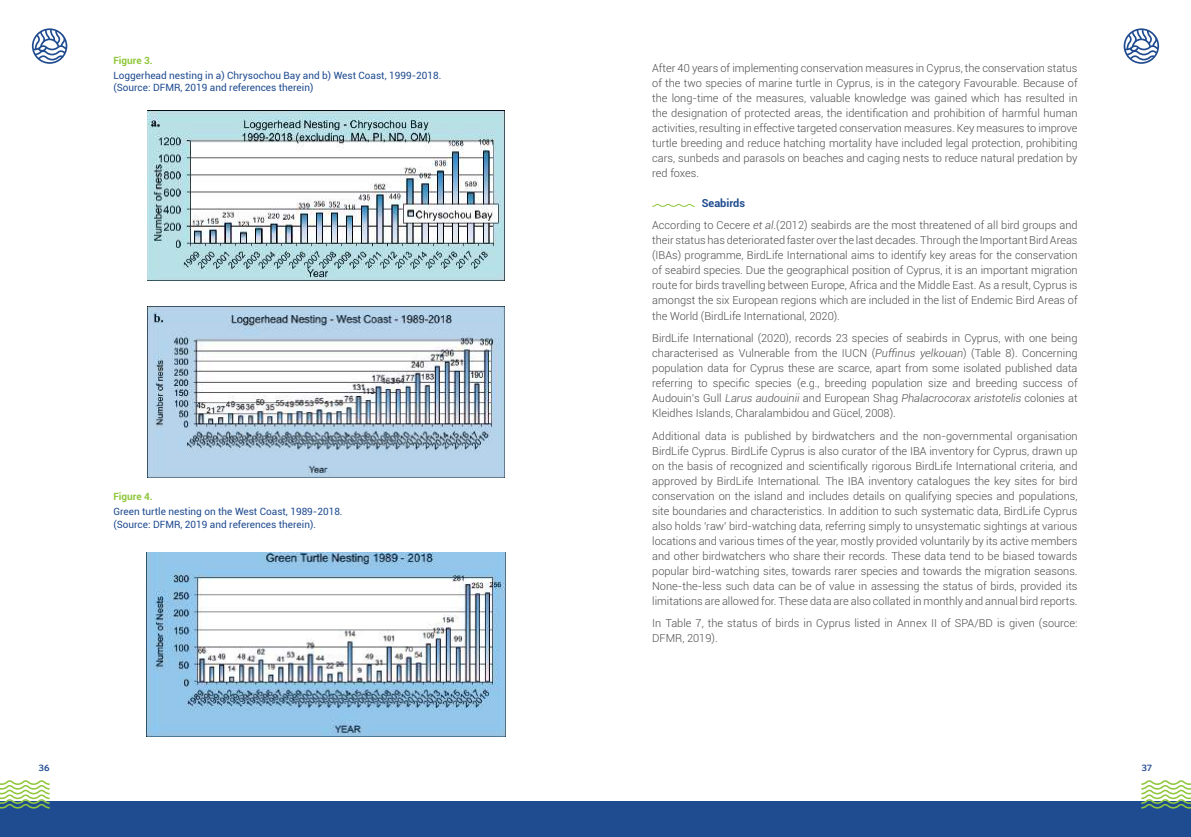
<style>
.page{position:relative;width:1191px;height:837px;background:#fff}
.page>*{position:absolute;margin:0;border:0;box-sizing:border-box;transform-origin:0 0}
.t1{font:300 11px/15px "Roboto";color:#4e4b4c;text-align:justify}
.t2{font:10px/12px "Roboto";color:#1f4c90}
.t3{font:700 10px "Roboto";color:#90c73d}
.t4{font:700 9px "Ko Ho";color:#1f4c90}
.s1{font-weight:700;color:#1f4c90}
.s2{font-style:italic}
</style>
<div class="page">
<div style="left:0;top:801px;width:1191px;height:35px;background:#1f4c90"></div>
<svg style="left:1141px;top:780px;width:50px;height:28px"></svg>
<svg style="left:0;top:780px;width:50px;height:28px"></svg>
<svg style="left:32px;top:28px;width:35px;height:36px"></svg>
<svg style="left:1123px;top:28px;width:36px;height:36px"></svg>
<img style="left:147px;top:110px;width:358px;height:171px">
<img style="left:148px;top:306px;width:356px;height:171px">
<img style="left:147px;top:552px;width:358px;height:184px">
<svg style="left:652px;top:204px;width:42px;height:3px"></svg>
<p class="t3" style="left:113px;top:54px;width:41px">Figure 3.</p>
<p class="t2" style="left:113px;top:69px;width:329px">Loggerhead nesting in a) Chrysochou Bay and b) West Coast, 1999-2018. (Source: DFMR, 2019 and references therein)</p>
<p class="t3" style="left:113px;top:489px;width:41px">Figure 4.</p>
<p class="t2" style="left:113px;top:504px;width:231px;line-height:13px">Green turtle nesting on the West Coast, 1989-2018. (Source: DFMR, 2019 and references therein).</p>
<p class="t1" style="left:652px;top:60px;width:427px">After 40 years of implementing conservation measures in Cyprus, the conservation status of the two species of marine turtle in Cyprus, is in the category Favourable. Because of the long-time of the measures, valuable knowledge was gained which has resulted in the designation of protected areas, the identification and prohibition of harmful human activities, resulting in effective targeted conservation measures. Key measures to improve turtle breeding and reduce hatching mortality have included legal protection, prohibiting cars, sunbeds and parasols on beaches and caging nests to reduce natural predation by red foxes.</p>
<p class="t1" style="left:652px;top:191px;width:427px;line-height:22.5px;text-indent:50px"><span class="s1">Seabirds<br></span>According to Cecere <span class="s2">et al.</span>(2012) seabirds are the most threatened of all bird groups and</p>
<p class="t1" style="left:652px;top:232px;width:427px">their status has deteriorated faster over the last decades. Through the Important Bird Areas (IBAs) programme, BirdLife International aims to identify key areas for the conservation of seabird species. Due the geographical position of Cyprus, it is an important migration route for birds travelling between Europe, Africa and the Middle East. As a result, Cyprus is amongst the six European regions which are included in the list of Endemic Bird Areas of the World (BirdLife International, 2020).</p>
<p class="t1" style="left:652px;top:330px;width:427px">BirdLife International (2020), records 23 species of seabirds in Cyprus, with one being characterised as Vulnerable from the IUCN (<span class="s2">Puffinus yelkouan</span>) (Table 8). Concerning population data for Cyprus these are scarce, apart from some isolated published data referring to specific species (e.g., breeding population size and breeding success of Audouin’s Gull <span class="s2">Larus audouinii</span> and European Shag <span class="s2">Phalacrocorax aristotelis</span> colonies at Kleidhes Islands, Charalambidou and Gücel, 2008).</p>
<p class="t1" style="left:652px;top:427px;width:427px">Additional data is published by birdwatchers and the non-governmental organisation BirdLife Cyprus. BirdLife Cyprus is also curator of the IBA inventory for Cyprus, drawn up on the basis of recognized and scientifically rigorous BirdLife International criteria, and approved by BirdLife International<span class="s2">.</span> The IBA inventory catalogues the key sites for bird conservation on the island and includes details on qualifying species and populations, site boundaries and characteristics. In addition to such systematic data, BirdLife Cyprus also holds 'raw' bird-watching data, referring simply to unsystematic sightings at various locations and various times of the year, mostly provided voluntarily by its active members and other birdwatchers who share their records. These data tend to be biased towards popular bird-watching sites, towards rarer species and towards the migration seasons.<br>None-the-less such data can be of value in assessing the status of birds, provided its limitations are allowed for. These data are also collated in monthly and annual bird reports.</p>
<p class="t1" style="left:652px;top:615px;width:427px">In Table 7, the status of birds in Cyprus listed in Annex II of SPA/BD is given (source:<br>DFMR, 2019).</p>
<p class="t4" style="left:38px;top:759px;width:13px">36</p>
<p class="t4" style="left:1141px;top:759px;width:12px">37</p>
</div>
